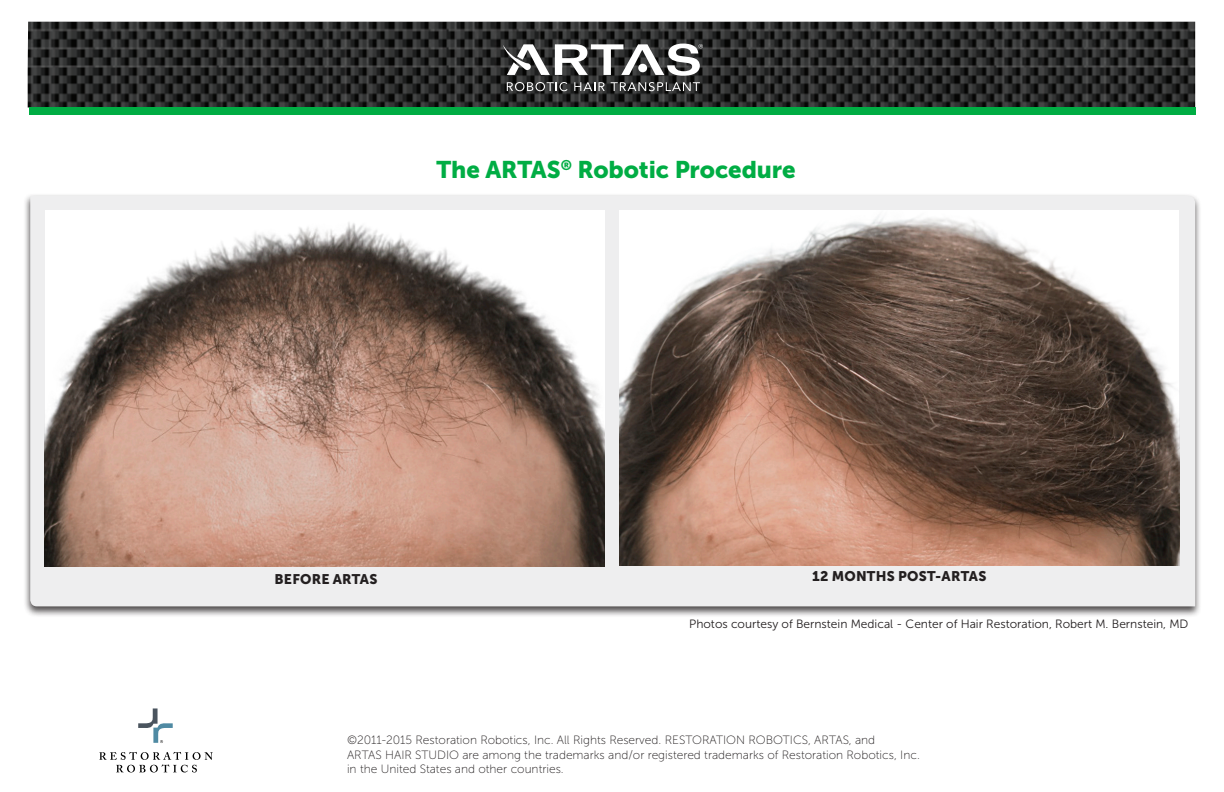
<style>
.page{position:relative;width:1224px;height:792px;background:#fff}
.page>*{position:absolute;margin:0;border:0;box-sizing:border-box;transform-origin:0 0}
.t1{font:24px "Museo Sans 900";letter-spacing:-.005em;color:#00ad44}
.t2{font:13.8px "Museo Sans 900";letter-spacing:.015em;color:#231f20}
.t3{font:12px/14.4px "Museo Sans 100";color:#231f20}
.t4{font:12px "Museo Sans 300";color:#231f20}
</style>
<div class="page">
<img style="left:28px;top:22px;width:1167px;height:86px">
<div style="left:29px;top:108px;width:1166px;height:7px;background:#00ad44"></div>
<svg style="left:503px;top:36px;width:200px;height:55px"></svg>
<svg style="left:138px;top:708px;width:35px;height:35px"></svg>
<svg style="left:99px;top:752px;width:114px;height:20px"></svg>
<div style="left:23px;top:193px;width:1179px;height:424px;background:#231f20;opacity:.8"></div>
<div style="left:30px;top:196px;width:1165px;height:410px;background:#eeeeef"></div>
<img style="left:619px;top:210px;width:560px;height:356px">
<img style="left:45px;top:210px;width:560px;height:357px">
<h1 class="t1" style="left:437px;top:156px;width:361px">The ARTAS<sup>®</sup> Robotic Procedure</h1>
<p class="t2" style="left:275px;top:571px;width:105px">BEFORE ARTAS</p>
<p class="t2" style="left:812px;top:568px;width:176px">12 MONTHS POST-ARTAS</p>
<p class="t4" style="left:689px;top:618px;width:501px">Photos courtesy of Bernstein Medical - Center of Hair Restoration, Robert M. Bernstein, MD</p>
<p class="t3" style="left:347px;top:733px;width:574px">©2011-2015 Restoration Robotics, Inc. All Rights Reserved. RESTORATION ROBOTICS, ARTAS, and<br>ARTAS HAIR STUDIO are among the trademarks and/or registered trademarks of Restoration Robotics, Inc. in the United States and other countries.</p>
</div>
